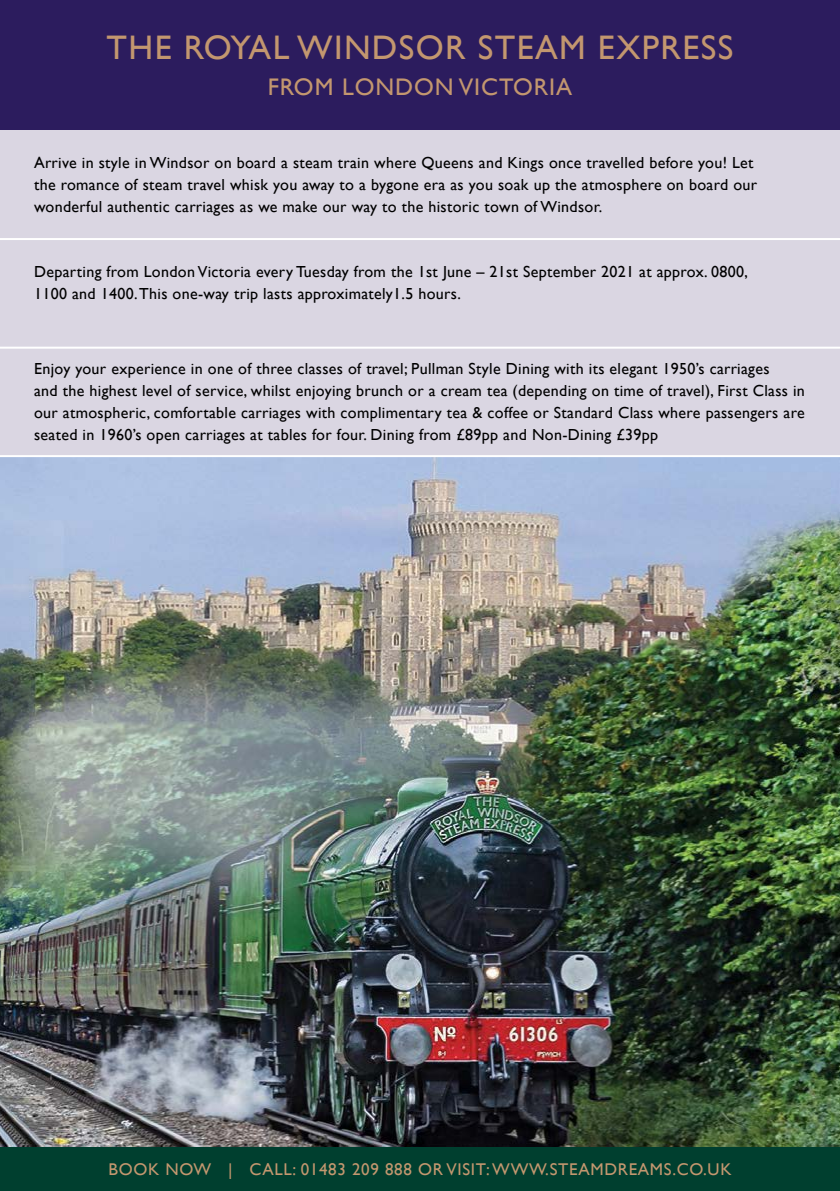
<style>
.page{position:relative;width:840px;height:1191px;background:#fff}
.page>*{position:absolute;margin:0;border:0;box-sizing:border-box;transform-origin:0 0}
.t1{font:34px "Gill Sans";letter-spacing:.04em;color:#c3976f}
.t2{font:24px "Gill Sans";letter-spacing:.04em;color:#c3976f}
.t3{font:17px "Gill Sans";letter-spacing:.04em;color:#c3976f}
.t4{font:16px/22px "Gill Sans";letter-spacing:.02em;color:#000}
</style>
<div class="page">
<img style="left:0;top:457px;width:839px;height:690px">
<div style="left:0;top:0;width:839px;height:130px;background:#2c1c5e"></div>
<div style="left:0;top:130px;width:839px;height:326px;background:#dad6e2"></div>
<hr style="left:0;top:238px;width:839px;height:2px;background:#fff">
<hr style="left:0;top:347px;width:839px;height:2px;background:#fff">
<hr style="left:0;top:455px;width:839px;height:2px;background:#fff">
<hr style="left:839px;top:0;width:1px;height:130px;background:#842231">
<div style="left:0;top:1147px;width:839px;height:44px;background:#003f2f"></div>
<hr style="left:839px;top:1147px;width:1px;height:44px;background:#003f2f">
<h1 class="t1" style="left:107px;top:28px;width:628px">THE ROYAL WINDSOR STEAM EXPRESS</h1>
<h2 class="t2" style="left:267px;top:73px;width:306px">FROM LONDON VICTORIA</h2>
<p class="t4" style="left:34px;top:152px;width:724px">Arrive in style in Windsor on board a steam train where Queens and Kings once travelled before you! Let the romance of steam travel whisk you away to a bygone era as you soak up the atmosphere on board our wonderful authentic carriages as we make our way to the historic town of Windsor.</p>
<p class="t4" style="left:34px;top:261px;width:715px">Departing from London Victoria every Tuesday from the 1st June – 21st September 2021 at approx. 0800,<br>1100 and 1400. This one-way trip lasts approximately1.5 hours.</p>
<p class="t4" style="left:34px;top:358px;width:772px">Enjoy your experience in one of three classes of travel; Pullman Style Dining with its elegant 1950’s carriages<br>and the highest level of service, whilst enjoying brunch or a cream tea (depending on time of travel), First Class in our atmospheric, comfortable carriages with complimentary tea &amp; coffee or Standard Class where passengers are seated in 1960’s open carriages at tables for four. Dining from £89pp and Non-Dining £39pp</p>
<p class="t3" style="left:108px;top:1159px;width:624px">BOOK NOW | CALL: 01483 209 888 OR VISIT: WWW.STEAMDREAMS.CO.UK</p>
</div>
